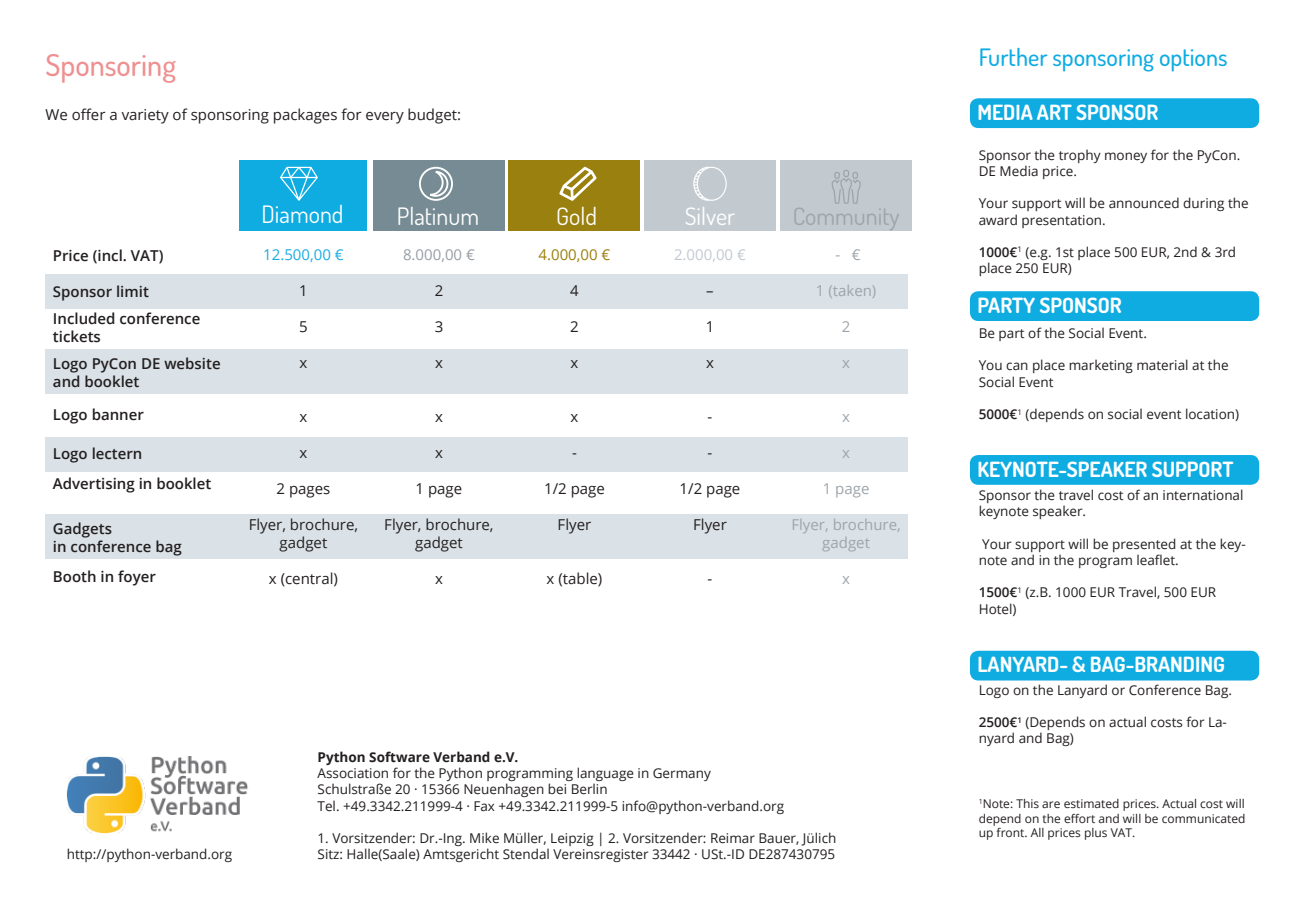
<style>
.page{position:relative;width:1289px;height:919px;background:#fff}
.page>*{position:absolute;margin:0;border:0;box-sizing:border-box;transform-origin:0 0}
.Überschrift{font:500 30px "Dosis";color:#ee9091}
.t1{font:24px "Dosis";color:#fff}
.Überschrift-2{font:500 24px "Dosis";color:#0face1}
.t2{font:24px "Dosis";color:#9da5ab}
.t3{font:700 21px "Dosis";color:#fff}
.t4{font:15px/18px "Open Sans";color:#231f20;text-align:center}
.t5{font:600 15px/18px "Open Sans";color:#231f20}
.t6{font:15px/18px "Open Sans";color:#9da5ab;text-align:center}
.t7{font:15px "Open Sans";color:#1bace3}
.t8{font:15px "Open Sans";color:#9a800e}
.t9{font:15px "Open Sans";color:#979ea4}
.t10{font:15px "Open Sans";color:#c2cad0}
.t11{font:13.5px/16.2px "Open Sans";color:#231f20}
.t12{font:700 13.5px "Open Sans";color:#231f20}
.t13{font:12px/14.4px "Open Sans";color:#231f20;text-align:justify}
.s1{font-weight:600}
</style>
<div class="page">
<img style="left:67px;top:756px;width:181px;height:77px">
<div style="left:969px;top:291px;width:290px;height:30px;background:#0face1;border-radius:9px"></div>
<div style="left:969px;top:455px;width:290px;height:30px;background:#0face1;border-radius:9px"></div>
<div style="left:969px;top:650px;width:290px;height:30px;background:#0face1;border-radius:9px"></div>
<div style="left:969px;top:98px;width:290px;height:30px;background:#0face1;border-radius:9px"></div>
<div style="left:45px;top:274px;width:862px;height:34px;background:#dae2e7"></div>
<div style="left:45px;top:349px;width:862px;height:44px;background:#dae2e7"></div>
<div style="left:45px;top:437px;width:862px;height:34px;background:#dae2e7"></div>
<div style="left:45px;top:513px;width:862px;height:45px;background:#dae2e7"></div>
<div style="left:240px;top:161px;width:127px;height:70px;background:#0face1"></div>
<div style="left:373px;top:161px;width:131px;height:70px;background:#778b94"></div>
<div style="left:644px;top:161px;width:131px;height:70px;background:#c2cad0"></div>
<div style="left:780px;top:161px;width:131px;height:70px;background:#c2cad0"></div>
<div style="left:509px;top:161px;width:131px;height:70px;background:#9a800e"></div>
<svg style="left:280px;top:167px;width:38px;height:34px"></svg>
<svg style="left:559px;top:166px;width:38px;height:35px"></svg>
<svg style="left:693px;top:167px;width:33px;height:34px"></svg>
<div style="left:419px;top:167px;width:34px;height:34px;border:2px solid #fff;border-radius:50%"></div>
<svg style="left:421px;top:169px;width:28px;height:29px"></svg>
<svg style="left:831px;top:170px;width:30px;height:34px"></svg>
<p class="Überschrift" style="left:45px;top:46px;width:132px">Sponsoring</p>
<p class="t4" style="left:45px;top:105px;width:417px">We offer a variety of sponsoring packages for every budget:</p>
<p class="t5" style="left:53px;top:246px;width:112px">Price (incl. VAT)</p>
<p class="t5" style="left:53px;top:282px;width:97px">Sponsor limit</p>
<p class="t5" style="left:53px;top:309px;width:149px">Included conference tickets</p>
<p class="t5" style="left:53px;top:354px;width:169px">Logo PyCon DE website</p>
<p class="t5" style="left:53px;top:372px;width:88px">and booklet</p>
<p class="t5" style="left:53px;top:405px;width:92px">Logo banner</p>
<p class="t5" style="left:53px;top:444px;width:91px">Logo lectern</p>
<p class="t5" style="left:53px;top:474px;width:160px">Advertising in booklet</p>
<p class="t5" style="left:53px;top:519px;width:61px">Gadgets</p>
<p class="t5" style="left:53px;top:537px;width:130px">in conference bag</p>
<p class="t5" style="left:53px;top:567px;width:104px">Booth in foyer</p>
<p class="t1" style="left:262px;top:198px;width:83px">Diamond</p>
<p class="t1" style="left:397px;top:200px;width:84px">Platinum</p>
<p class="t1" style="left:556px;top:200px;width:42px">Gold</p>
<p class="t1" style="left:684px;top:200px;width:52px">Silver</p>
<p class="t2" style="left:792px;top:200px;width:108px">Community</p>
<p class="t7" style="left:263px;top:244px;width:82px">12.500,00 €</p>
<p class="t4" style="left:299px;top:281px;width:10px">1</p>
<p class="t4" style="left:299px;top:317px;width:10px">5</p>
<p class="t4" style="left:299px;top:353px;width:9px">x</p>
<p class="t4" style="left:299px;top:407px;width:9px">x</p>
<p class="t4" style="left:299px;top:443px;width:9px">x</p>
<p class="t4" style="left:276px;top:479px;width:55px">2 pages</p>
<p class="t4" style="left:249px;top:515px;width:111px">Flyer, brochure, gadget</p>
<p class="t4" style="left:269px;top:569px;width:70px">x (central)</p>
<p class="t9" style="left:403px;top:244px;width:73px">8.000,00 €</p>
<p class="t4" style="left:434px;top:281px;width:10px">2</p>
<p class="t4" style="left:434px;top:317px;width:10px">3</p>
<p class="t4" style="left:435px;top:353px;width:9px">x</p>
<p class="t4" style="left:435px;top:407px;width:9px">x</p>
<p class="t4" style="left:435px;top:443px;width:9px">x</p>
<p class="t4" style="left:415px;top:479px;width:48px">1 page</p>
<p class="t4" style="left:384px;top:515px;width:111px">Flyer, brochure, gadget</p>
<p class="t4" style="left:435px;top:569px;width:9px">x</p>
<p class="t8" style="left:538px;top:244px;width:73px">4.000,00 €</p>
<p class="t4" style="left:570px;top:281px;width:10px">4</p>
<p class="t4" style="left:570px;top:317px;width:10px">2</p>
<p class="t4" style="left:570px;top:353px;width:9px">x</p>
<p class="t4" style="left:570px;top:407px;width:9px">x</p>
<p class="t4" style="left:572px;top:443px;width:6px">-</p>
<p class="t4" style="left:544px;top:479px;width:62px">1/2 page</p>
<p class="t4" style="left:557px;top:515px;width:35px">Flyer</p>
<p class="t4" style="left:546px;top:569px;width:57px">x (table)</p>
<p class="t10" style="left:674px;top:244px;width:73px">2.000,00 €</p>
<p class="t4" style="left:706px;top:281px;width:9px">–</p>
<p class="t4" style="left:705px;top:317px;width:10px">1</p>
<p class="t4" style="left:706px;top:353px;width:9px">x</p>
<p class="t4" style="left:707px;top:407px;width:6px">-</p>
<p class="t4" style="left:707px;top:443px;width:6px">-</p>
<p class="t4" style="left:679px;top:479px;width:62px">1/2 page</p>
<p class="t4" style="left:693px;top:515px;width:35px">Flyer</p>
<p class="t4" style="left:707px;top:569px;width:6px">-</p>
<p class="t6" style="left:835px;top:245px;width:27px">- €</p>
<p class="t6" style="left:815px;top:281px;width:62px">1 (taken)</p>
<p class="t6" style="left:841px;top:317px;width:10px">2</p>
<p class="t6" style="left:842px;top:353px;width:9px">x</p>
<p class="t6" style="left:842px;top:407px;width:9px">x</p>
<p class="t6" style="left:842px;top:443px;width:9px">x</p>
<p class="t6" style="left:822px;top:479px;width:48px">1 page</p>
<p class="t6" style="left:791px;top:515px;width:111px">Flyer, brochure, gadget</p>
<p class="t6" style="left:842px;top:569px;width:9px">x</p>
<p class="t11" style="left:67px;top:845px;width:167px">http://python-verband.org</p>
<p class="t12" style="left:317px;top:747px;width:202px">Python Software Verband e.V.</p>
<p class="t11" style="left:317px;top:764px;width:395px">Association for the Python programming language in Germany</p>
<p class="t11" style="left:317px;top:780px;width:291px">Schulstraße 20 · 15366 Neuenhagen bei Berlin</p>
<p class="t11" style="left:317px;top:797px;width:468px">Tel. +49.3342.211999-4 · Fax +49.3342.211999-5 info@python-verband.org</p>
<p class="t11" style="left:317px;top:829px;width:520px">1. Vorsitzender: Dr.-Ing. Mike Müller, Leipzig | 2. Vorsitzender: Reimar Bauer, Jülich</p>
<p class="t11" style="left:317px;top:845px;width:519px">Sitz: Halle(Saale) Amtsgericht Stendal Vereinsregister 33442 · USt.-ID DE287430795</p>
<p class="Überschrift-2" style="left:978px;top:41px;width:250px">Further sponsoring options</p>
<p class="t3" style="left:977px;top:99px;width:182px">MEDIA ART SPONSOR</p>
<p class="t11" style="left:978px;top:146px;width:263px">Sponsor the trophy money for the PyCon.<br>DE Media price.</p>
<p class="t11" style="left:978px;top:195px;width:271px">Your support will be announced during the award presentation.</p>
<p class="t11" style="left:978px;top:243px;width:259px"><span class="s1">1000€</span><sup>1</sup> (e.g. 1st place 500 EUR, 2nd &amp; 3rd place 250 EUR)</p>
<p class="t3" style="left:977px;top:291px;width:146px">PARTY SPONSOR</p>
<p class="t11" style="left:978px;top:324px;width:170px">Be part of the Social Event.</p>
<p class="t11" style="left:978px;top:357px;width:251px">You can place marketing material at the<br>Social Event</p>
<p class="t11" style="left:978px;top:405px;width:262px"><span class="s1">5000€</span><sup>1</sup> (depends on social event location)</p>
<p class="t3" style="left:977px;top:455px;width:257px">KEYNOTE-SPEAKER SUPPORT</p>
<p class="t11" style="left:978px;top:486px;width:266px">Sponsor the travel cost of an international keynote speaker.</p>
<p class="t11" style="left:978px;top:535px;width:268px">Your support will be presented at the key&shy;note and in the program leaflet.</p>
<p class="t11" style="left:978px;top:584px;width:239px"><span class="s1">1500€</span><sup>1</sup> (z.B. 1000 EUR Travel, 500 EUR<br>Hotel)</p>
<p class="t3" style="left:977px;top:651px;width:249px">LANYARD- &amp; BAG-BRANDING</p>
<p class="t11" style="left:978px;top:681px;width:255px">Logo on the Lanyard or Conference Bag.</p>
<p class="t11" style="left:978px;top:713px;width:250px"><span class="s1">2500€</span><sup>1</sup> (Depends on actual costs for La&shy;nyard and Bag)</p>
<p class="t13" style="left:978px;top:796px;width:268px"><sup>1</sup>Note: This are estimated prices. Actual cost will depend on the effort and will be communicated up front. All prices plus VAT.</p>
</div>
